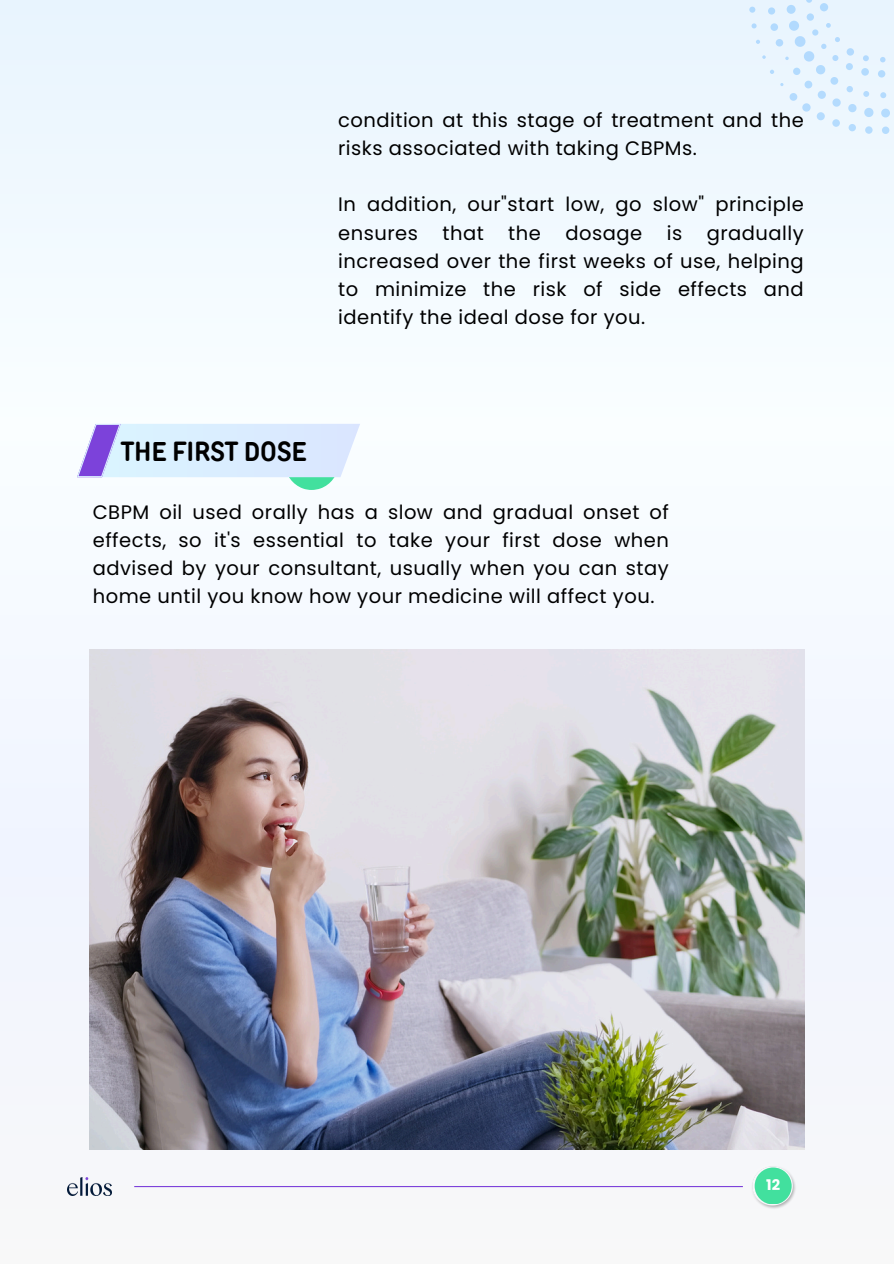
<style>
.page{position:relative;width:894px;height:1264px;background:#fff}
.page>*{position:absolute;margin:0;border:0;box-sizing:border-box;transform-origin:0 0}
.t1{font:700 27px "TT Rounds Condensed";color:#000}
.t2{font:19.5px/28.2px "Poppins";letter-spacing:.025em;color:#000}
.t3{font:700 14.7px "Poppins";color:#fff}
</style>
<div class="page">
<div style="left:0;top:0;width:893px;height:1263px;background:#f5f9ff"></div>
<svg style="left:77px;top:424px;width:283px;height:66px"></svg>
<img style="left:89px;top:650px;width:715px;height:499px">
<svg style="left:819px;top:3px;width:9px;height:8px"></svg>
<svg style="left:825px;top:23px;width:5px;height:5px"></svg>
<svg style="left:834px;top:37px;width:5px;height:5px"></svg>
<svg style="left:846px;top:48px;width:7px;height:8px"></svg>
<svg style="left:862px;top:55px;width:6px;height:6px"></svg>
<svg style="left:879px;top:57px;width:6px;height:5px"></svg>
<svg style="left:805px;top:0;width:6px;height:3px"></svg>
<svg style="left:806px;top:13px;width:7px;height:8px"></svg>
<div style="left:812px;top:29px;width:6px;height:7px;background:#b2dafe;border-radius:50%"></div>
<svg style="left:832px;top:55px;width:6px;height:6px"></svg>
<svg style="left:845px;top:63px;width:7px;height:7px"></svg>
<div style="left:861px;top:68px;width:7px;height:8px;background:#b3dbfe;border-radius:50%"></div>
<svg style="left:877px;top:70px;width:8px;height:8px"></svg>
<svg style="left:786px;top:5px;width:9px;height:9px"></svg>
<svg style="left:788px;top:21px;width:10px;height:10px"></svg>
<div style="left:830px;top:77px;width:8px;height:8px;background:#b3dbfe;border-radius:50%"></div>
<svg style="left:846px;top:86px;width:6px;height:6px"></svg>
<svg style="left:863px;top:91px;width:5px;height:6px"></svg>
<svg style="left:880px;top:92px;width:6px;height:6px"></svg>
<svg style="left:767px;top:7px;width:8px;height:8px"></svg>
<svg style="left:770px;top:23px;width:7px;height:8px"></svg>
<div style="left:775px;top:39px;width:8px;height:8px;background:#b3dafe;border-radius:50%"></div>
<svg style="left:785px;top:34px;width:41px;height:41px"></svg>
<svg style="left:792px;top:68px;width:8px;height:7px"></svg>
<div style="left:804px;top:81px;width:8px;height:7px;background:#b3dbfe;border-radius:50%"></div>
<div style="left:817px;top:91px;width:8px;height:8px;background:#b4dbfe;border-radius:50%"></div>
<svg style="left:832px;top:98px;width:8px;height:9px"></svg>
<svg style="left:848px;top:104px;width:8px;height:8px"></svg>
<svg style="left:864px;top:108px;width:9px;height:9px"></svg>
<svg style="left:881px;top:108px;width:9px;height:10px"></svg>
<div style="left:848px;top:124px;width:7px;height:7px;background:#b5dcfe;border-radius:50%"></div>
<svg style="left:864px;top:126px;width:8px;height:8px"></svg>
<svg style="left:881px;top:126px;width:8px;height:8px"></svg>
<svg style="left:749px;top:7px;width:6px;height:6px"></svg>
<svg style="left:751px;top:23px;width:5px;height:5px"></svg>
<svg style="left:755px;top:40px;width:4px;height:4px"></svg>
<svg style="left:762px;top:55px;width:3px;height:4px"></svg>
<svg style="left:769px;top:70px;width:5px;height:4px"></svg>
<svg style="left:789px;top:93px;width:8px;height:8px"></svg>
<div style="left:802px;top:103px;width:8px;height:9px;background:#b4dbfe;border-radius:50%"></div>
<div style="left:816px;top:112px;width:8px;height:8px;background:#b5dcfe;border-radius:50%"></div>
<svg style="left:832px;top:119px;width:7px;height:8px"></svg>
<img style="left:67px;top:1177px;width:44px;height:18px">
<img style="left:752px;top:1166px;width:43px;height:43px">
<div style="left:754px;top:1167px;width:37px;height:37px;background:#42e09e;border-radius:50%"></div>
<hr style="left:134px;top:1185px;width:608px;height:2px;background:#7c42da">
<p class="t2" style="left:338px;top:106px;width:467px">condition at this stage of treatment and the risks associated with taking CBPMs.</p>
<p class="t2" style="left:338px;top:190px;width:467px">In addition, our"start low, go slow" principle ensures</p>
<p class="t2" style="left:442px;top:219px;width:43px">that</p>
<p class="t2" style="left:508px;top:219px;width:34px">the</p>
<p class="t2" style="left:565px;top:219px;width:78px">dosage</p>
<p class="t2" style="left:666px;top:219px;width:17px">is</p>
<p class="t2" style="left:338px;top:219px;width:467px;text-align:justify;text-indent:368px">gradually increased over the first weeks of use, helping to minimize the risk of side effects and identify the ideal dose for you.</p>
<p class="t1" style="left:121px;top:435px;width:187px">THE FIRST DOSE</p>
<h1 class="t2" style="left:93px;top:497px;width:577px;text-align:justify">CBPM oil used orally has a slow and gradual onset of effects, so it's essential to take your first dose when advised by your consultant, usually when you can stay home until you know how your medicine will affect you.</h1>
<p class="t3" style="left:765px;top:1174px;width:16px">12</p>
</div>
